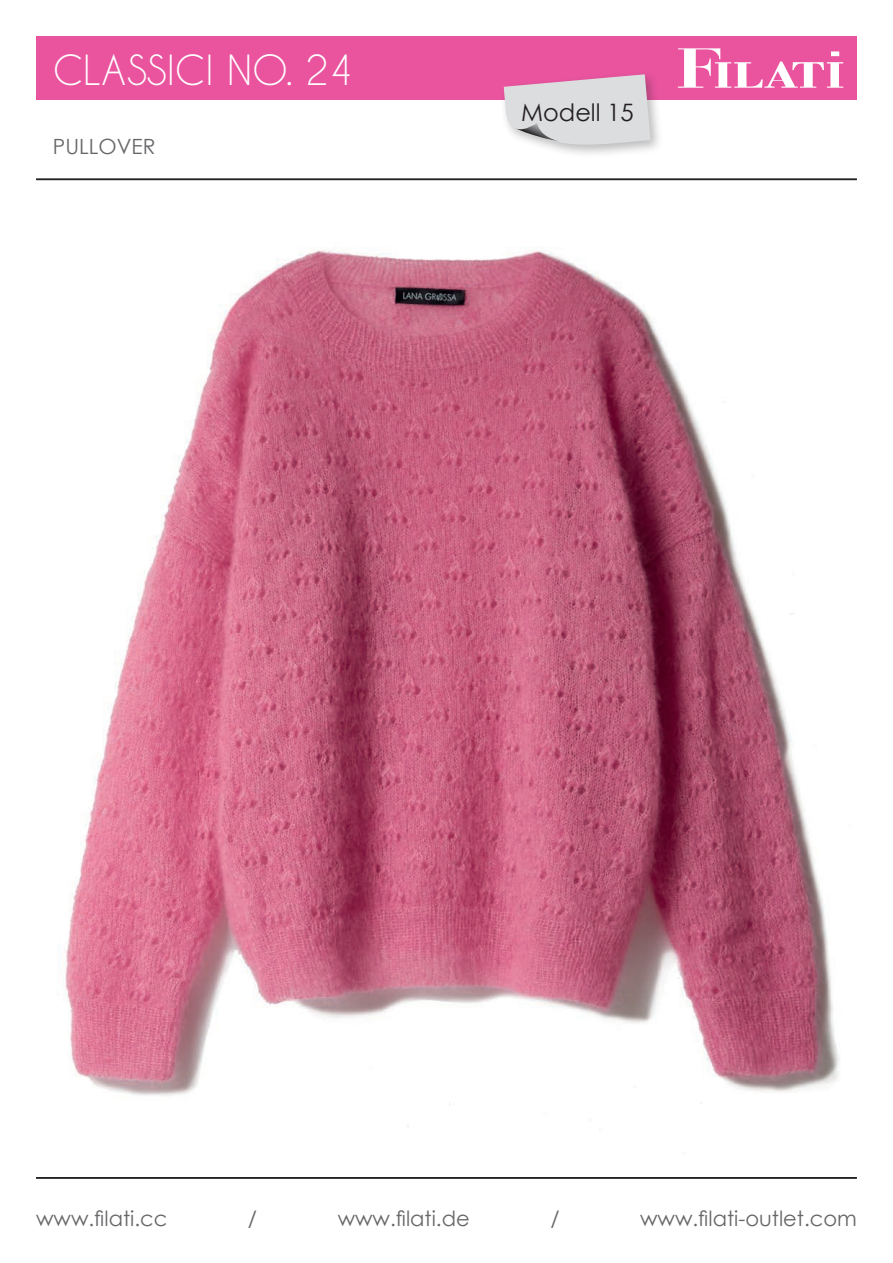
<style>
.page{position:relative;width:893px;height:1263px;background:#fff}
.page>*{position:absolute;margin:0;border:0;box-sizing:border-box;transform-origin:0 0}
.t1{font:39px "Caviar Dreams";color:#fff}
.t2{font:24px "Century Gothic";color:#231f20}
.t3{font:21px "Century Gothic";color:#67676a}
</style>
<div class="page">
<img style="left:36px;top:180px;width:821px;height:947px">
<hr style="left:36px;top:1177px;width:821px;height:1px;background:#231f20">
<hr style="left:36px;top:179px;width:821px;height:1px;background:#231f20">
<div style="left:36px;top:36px;width:821px;height:64px;background:#ea549f"></div>
<svg style="left:678px;top:48px;width:165px;height:40px"></svg>
<div style="left:499px;top:70px;width:165px;height:88px;background:#231f20;opacity:.3"></div>
<svg style="left:504px;top:74px;width:147px;height:76px;background:#dcced7"></svg>
<h1 class="t1" style="left:53px;top:47px;width:301px">CLASSICI NO. 24</h1>
<p class="t3" style="left:53px;top:131px;width:104px">PULLOVER</p>
<p class="t2" style="left:521px;top:96px;width:114px">Modell 15</p>
<p class="t3" style="left:36px;top:1204px;width:133px">www.filati.cc</p>
<p class="t3" style="left:248px;top:1204px;width:11px">/</p>
<p class="t3" style="left:338px;top:1204px;width:134px">www.filati.de</p>
<p class="t3" style="left:550px;top:1204px;width:11px">/</p>
<p class="t3" style="left:640px;top:1204px;width:218px">www.filati-outlet.com</p>
</div>
